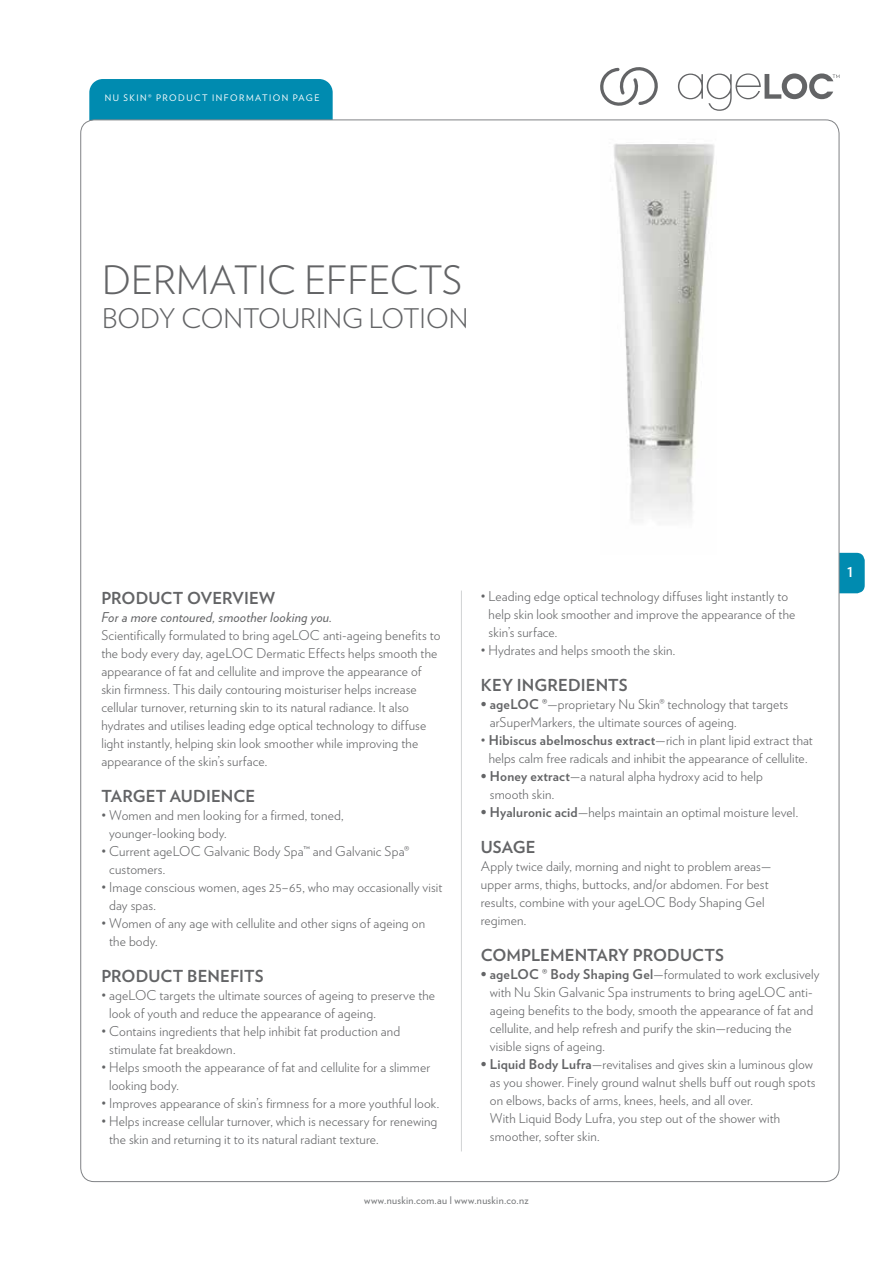
<style>
.page{position:relative;width:893px;height:1263px;background:#fff}
.page>*{position:absolute;margin:0;border:0;box-sizing:border-box;transform-origin:0 0}
.t1{font:300 39px "Verlag";color:#636466}
.t2{font:300 27px "Verlag";color:#636466}
.t3{font:700 16.5px "Verlag";letter-spacing:.005em;color:#636466}
.t4{font:300 13.5px/18px "Verlag";letter-spacing:.01em;color:#636466}
.t5{font:italic 13.5px "Verlag";letter-spacing:.015em;color:#636466}
.t6{font:700 13.5px "Verlag";color:#fff}
.t7{font:10.5px "Verlag";letter-spacing:.025em;color:#727476}
.t8{font:9px "Verlag";letter-spacing:.16em;color:#fff}
.s1{font-weight:700}
</style>
<div class="page">
<div style="left:89px;top:79px;width:244px;height:42px;background:#008bb0"></div>
<div style="left:817px;top:553px;width:48px;height:40px;background:#008bb0;border-radius:8px"></div>
<div style="left:81px;top:120px;width:758px;height:1061px;background:#fff;border-radius:14px"></div>
<img style="left:614px;top:143px;width:101px;height:378px">
<hr style="left:461px;top:590px;width:1px;height:561px;background:#d1d3d4">
<svg style="left:600px;top:67px;width:58px;height:39px"></svg>
<svg style="left:678px;top:73px;width:162px;height:38px"></svg>
<p class="t8" style="left:105px;top:91px;width:216px">NU SKIN® PRODUCT INFORMATION PAGE</p>
<h1 class="t1" style="left:102px;top:251px;width:361px">DERMATIC EFFECTS</h1>
<h2 class="t2" style="left:102px;top:299px;width:368px">BODY CONTOURING LOTION</h2>
<p class="t3" style="left:101px;top:585px;width:175px">PRODUCT OVERVIEW</p>
<p class="t5" style="left:101px;top:606px;width:232px">For a more contoured, smoother looking you.</p>
<p class="t4" style="left:101px;top:625px;width:341px">Scientifically formulated to bring ageLOC anti-ageing benefits to the body every day, ageLOC Dermatic Effects helps smooth the appearance of fat and cellulite and improve the appearance of skin firmness. This daily contouring moisturiser helps increase cellular turnover, returning skin to its natural radiance. It also hydrates and utilises leading edge optical technology to diffuse light instantly, helping skin look smoother while improving the appearance of the skin’s surface.</p>
<p class="t3" style="left:101px;top:783px;width:155px">TARGET AUDIENCE</p>
<p class="t4" style="left:109px;top:805px;width:236px;text-indent:-8px">• Women and men looking for a firmed, toned, younger-looking body.</p>
<p class="t4" style="left:109px;top:841px;width:302px;text-indent:-8px">• Current ageLOC Galvanic Body Spa™ and Galvanic Spa® customers.</p>
<p class="t4" style="left:109px;top:877px;width:335px;text-indent:-8px">• Image conscious women, ages 25–65, who may occasionally visit day spas.</p>
<p class="t4" style="left:109px;top:913px;width:317px;text-indent:-8px">• Women of any age with cellulite and other signs of ageing on the body.</p>
<p class="t3" style="left:101px;top:963px;width:164px">PRODUCT BENEFITS</p>
<p class="t4" style="left:109px;top:985px;width:327px;text-indent:-8px">• ageLOC targets the ultimate sources of ageing to preserve the look of youth and reduce the appearance of ageing.</p>
<p class="t4" style="left:109px;top:1021px;width:292px;text-indent:-8px">• Contains ingredients that help inhibit fat production and stimulate fat breakdown.</p>
<p class="t4" style="left:109px;top:1057px;width:323px;text-indent:-8px">• Helps smooth the appearance of fat and cellulite for a slimmer looking body.</p>
<p class="t4" style="left:101px;top:1093px;width:339px">• Improves appearance of skin’s firmness for a more youthful look.</p>
<p class="t4" style="left:109px;top:1111px;width:330px;text-indent:-8px">• Helps increase cellular turnover, which is necessary for renewing the skin and returning it to its natural radiant texture.</p>
<p class="t4" style="left:489px;top:586px;width:308px;text-indent:-8px">• Leading edge optical technology diffuses light instantly to help skin look smoother and improve the appearance of the skin’s surface.</p>
<p class="t4" style="left:481px;top:640px;width:196px">• Hydrates and helps smooth the skin.</p>
<p class="t3" style="left:481px;top:672px;width:148px">KEY INGREDIENTS</p>
<p class="t4" style="left:490px;top:694px;width:300px;text-indent:-9px"><span class="s1">• ageLOC ®</span>—proprietary Nu Skin® technology that targets arSuperMarkers, the ultimate sources of ageing.</p>
<p class="t4" style="left:481px;top:730px;width:334px;text-align:center">• <span class="s1">Hibiscus abelmoschus extract</span>—rich in plant lipid extract that helps calm free radicals and inhibit the appearance of cellulite.</p>
<p class="t4" style="left:490px;top:766px;width:275px;text-indent:-9px"><span class="s1">• Honey extract</span>—a natural alpha hydroxy acid to help smooth skin.</p>
<p class="t4" style="left:481px;top:802px;width:319px"><span class="s1">• Hyaluronic acid</span>—helps maintain an optimal moisture level.</p>
<p class="t3" style="left:481px;top:834px;width:56px">USAGE</p>
<p class="t4" style="left:481px;top:856px;width:292px">Apply twice daily, morning and night to problem areas— upper arms, thighs, buttocks, and/or abdomen. For best results, combine with your ageLOC Body Shaping Gel regimen.</p>
<p class="t3" style="left:481px;top:942px;width:245px">COMPLEMENTARY PRODUCTS</p>
<p class="t4" style="left:490px;top:964px;width:331px;text-indent:-9px"><span class="s1">• ageLOC ® Body Shaping Gel</span>—formulated to work exclusively with Nu Skin Galvanic Spa instruments to bring ageLOC anti&shy;ageing benefits to the body, smooth the appearance of fat and cellulite, and help refresh and purify the skin—reducing the visible signs of ageing.</p>
<p class="t4" style="left:490px;top:1054px;width:327px;text-indent:-9px"><span class="s1">• Liquid Body Lufra</span>—revitalises and gives skin a luminous glow as you shower. Finely ground walnut shells buff out rough spots on elbows, backs of arms, knees, heels, and all over.<br>With Liquid Body Lufra, you step out of the shower with smoother, softer skin.</p>
<p class="t7" style="left:364px;top:1192px;width:166px">www.nuskin.com.au l www.nuskin.co.nz</p>
<p class="t6" style="left:847px;top:561px;width:7px">1</p>
</div>
